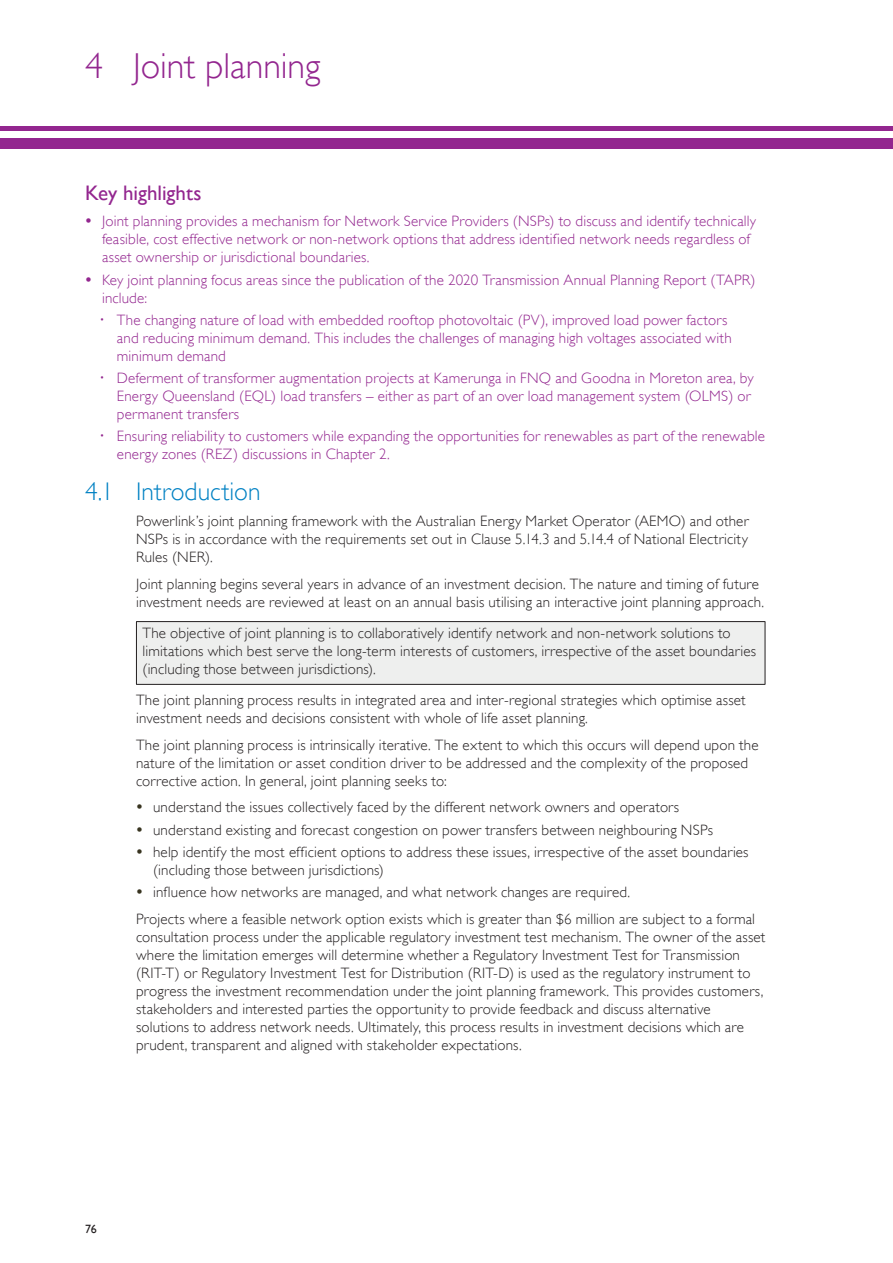
<style>
.page{position:relative;width:893px;height:1263px;background:#fff}
.page>*{position:absolute;margin:0;border:0;box-sizing:border-box;transform-origin:0 0}
.t1{font:300 36px "Gill Sans";color:#93268f}
.HEADING_1_1{font:300 25.5px "Gill Sans";letter-spacing:.005em;color:#0081c3}
.Chapter_4_-_Key_high{font:21px "Gill Sans";color:#93268f}
.Body_Text{font:300 15px/18px "Gill Sans";letter-spacing:.01em;color:#231f20}
.t2{font:300 15px/18px "Gill Sans";letter-spacing:.01em;color:#93268f}
.Body_Text_NO_INDENT{font:300 15px/18px "Gill Sans";letter-spacing:.01em;color:#231f20}
.t3{font:12px "Gill Sans";color:#231f20}
</style>
<div class="page">
<div style="left:0;top:138px;width:893px;height:11px;background:#93268f"></div>
<div style="left:0;top:126px;width:893px;height:5px;background:#93268f"></div>
<div style="left:136px;top:622px;width:629px;height:62px;background:#eeefee"></div>
<hr style="left:136px;top:621px;width:629px;height:1px;background:#231f20">
<hr style="left:136px;top:622px;width:1px;height:62px;background:#231f20">
<hr style="left:765px;top:622px;width:1px;height:62px;background:#231f20">
<hr style="left:136px;top:684px;width:629px;height:1px;background:#231f20">
<h1 class="t1" style="left:85px;top:45px;width:237px">4 Joint planning</h1>
<p class="Chapter_4_-_Key_high" style="left:85px;top:181px;width:118px">Key highlights</p>
<p class="t2" style="left:102px;top:212px;width:656px">Joint planning provides a mechanism for Network Service Providers (NSPs) to discuss and identify technically feasible, cost effective network or non‑network options that address identified network needs regardless of asset ownership or jurisdictional boundaries.</p>
<p class="t2" style="left:102px;top:271px;width:655px">Key joint planning focus areas since the publication of the 2020 Transmission Annual Planning Report (TAPR) include:</p>
<p class="t2" style="left:117px;top:311px;width:616px">The changing nature of load with embedded rooftop photovoltaic (PV), improved load power factors and reducing minimum demand. This includes the challenges of managing high voltages associated with minimum demand</p>
<p class="t2" style="left:117px;top:369px;width:638px">Deferment of transformer augmentation projects at Kamerunga in FNQ and Goodna in Moreton area, by<br>Energy Queensland (EQL) load transfers – either as part of an over load management system (OLMS) or permanent transfers</p>
<p class="t2" style="left:117px;top:427px;width:650px">Ensuring reliability to customers while expanding the opportunities for renewables as part of the renewable energy zones (REZ) discussions in Chapter 2.</p>
<p class="HEADING_1_1" style="left:85px;top:477px;width:177px">4.1 Introduction</p>
<p class="Body_Text" style="left:136px;top:512px;width:614px;text-align:justify">Powerlink’s joint planning framework with the Australian Energy Market Operator (AEMO) and other NSPs is in accordance with the requirements set out in Clause 5.14.3 and 5.14.4 of National Electricity Rules (NER).</p>
<p class="Body_Text" style="left:136px;top:575px;width:629px">Joint planning begins several years in advance of an investment decision. The nature and timing of future investment needs are reviewed at least on an annual basis utilising an interactive joint planning approach.</p>
<p class="Body_Text_NO_INDENT" style="left:142px;top:624px;width:615px">The objective of joint planning is to collaboratively identify network and non‑network solutions to limitations which best serve the long-term interests of customers, irrespective of the asset boundaries (including those between jurisdictions).</p>
<p class="Body_Text" style="left:136px;top:691px;width:611px">The joint planning process results in integrated area and inter-regional strategies which optimise asset investment needs and decisions consistent with whole of life asset planning.</p>
<p class="Body_Text" style="left:136px;top:736px;width:624px">The joint planning process is intrinsically iterative. The extent to which this occurs will depend upon the nature of the limitation or asset condition driver to be addressed and the complexity of the proposed corrective action. In general, joint planning seeks to:</p>
<p class="Body_Text" style="left:153px;top:798px;width:528px">understand the issues collectively faced by the different network owners and operators</p>
<p class="Body_Text" style="left:153px;top:820px;width:562px">understand existing and forecast congestion on power transfers between neighbouring NSPs</p>
<p class="Body_Text" style="left:153px;top:843px;width:597px">help identify the most efficient options to address these issues, irrespective of the asset boundaries (including those between jurisdictions)</p>
<p class="Body_Text" style="left:153px;top:883px;width:478px">influence how networks are managed, and what network changes are required.</p>
<p class="Body_Text" style="left:136px;top:909px;width:631px">Projects where a feasible network option exists which is greater than $6 million are subject to a formal consultation process under the applicable regulatory investment test mechanism. The owner of the asset where the limitation emerges will determine whether a Regulatory Investment Test for Transmission (RIT‑T) or Regulatory Investment Test for Distribution (RIT-D) is used as the regulatory instrument to progress the investment recommendation under the joint planning framework. This provides customers, stakeholders and interested parties the opportunity to provide feedback and discuss alternative solutions to address network needs. Ultimately, this process results in investment decisions which are prudent, transparent and aligned with stakeholder expectations.</p>
<p class="t3" style="left:85px;top:1222px;width:13px">76</p>
</div>
